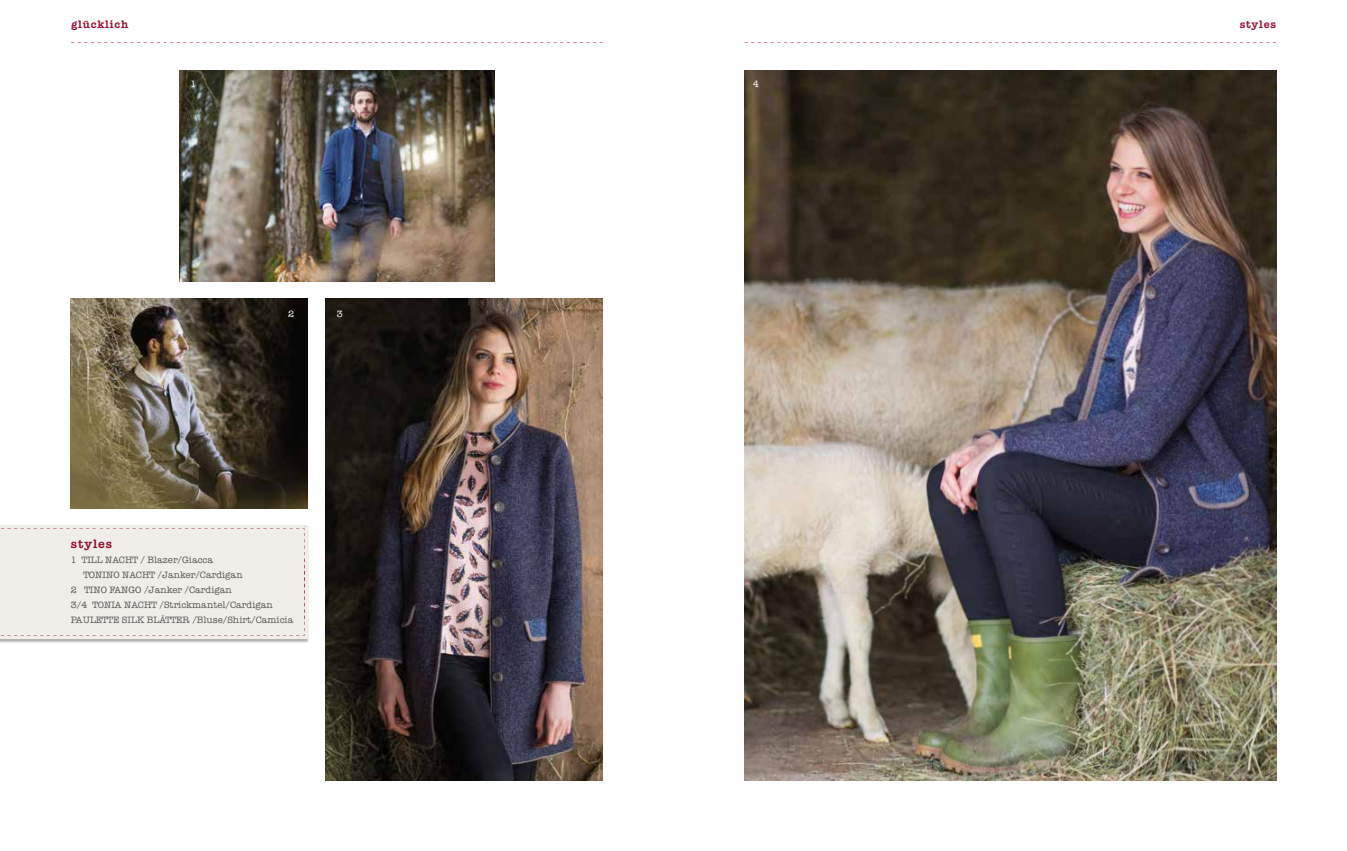
<style>
.page{position:relative;width:1347px;height:851px;background:#fff}
.page>*{position:absolute;margin:0;border:0;box-sizing:border-box;transform-origin:0 0}
.t1{font:700 11.25px "Typewriter Serial";letter-spacing:.08em;color:#990a2c}
.t2{font:700 10px "Typewriter Serial";letter-spacing:.08em;color:#990a2c}
.t3{font:8.75px "Typewriter Serial";color:#575756}
.t4{font:8.75px "Typewriter Serial";color:#fff}
</style>
<div class="page">
<div style="left:0;top:525px;width:309px;height:117px;background:#000;opacity:.3"></div>
<div style="left:0;top:525px;width:307px;height:114px;background:#f0eee9"></div>
<svg style="left:1px;top:528px;width:304px;height:108px"></svg>
<img style="left:179px;top:71px;width:315px;height:210px">
<img style="left:744px;top:71px;width:532px;height:709px">
<img style="left:325px;top:298px;width:277px;height:482px">
<img style="left:71px;top:299px;width:236px;height:209px">
<p class="t2" style="left:71px;top:19px;width:59px">glücklich</p>
<p class="t4" style="left:190px;top:78px;width:7px">1</p>
<p class="t4" style="left:288px;top:308px;width:7px">2</p>
<p class="t4" style="left:337px;top:308px;width:7px">3</p>
<p class="t1" style="left:71px;top:537px;width:43px">styles</p>
<p class="t3" style="left:71px;top:554px;width:144px">1 TILL NACHT / Blazer/Giacca</p>
<p class="t3" style="left:84px;top:569px;width:161px">TONINO NACHT /Janker/Cardigan</p>
<p class="t3" style="left:71px;top:584px;width:162px">2 TINO FANGO /Janker /Cardigan</p>
<p class="t3" style="left:71px;top:599px;width:203px">3/4 TONIA NACHT /Strickmantel/Cardigan</p>
<p class="t3" style="left:71px;top:614px;width:224px">PAULETTE SILK BLÄTTER /Bluse/Shirt/Camicia</p>
<p class="t4" style="left:753px;top:78px;width:7px">4</p>
<p class="t2" style="left:1239px;top:19px;width:38px">styles</p>
</div>
